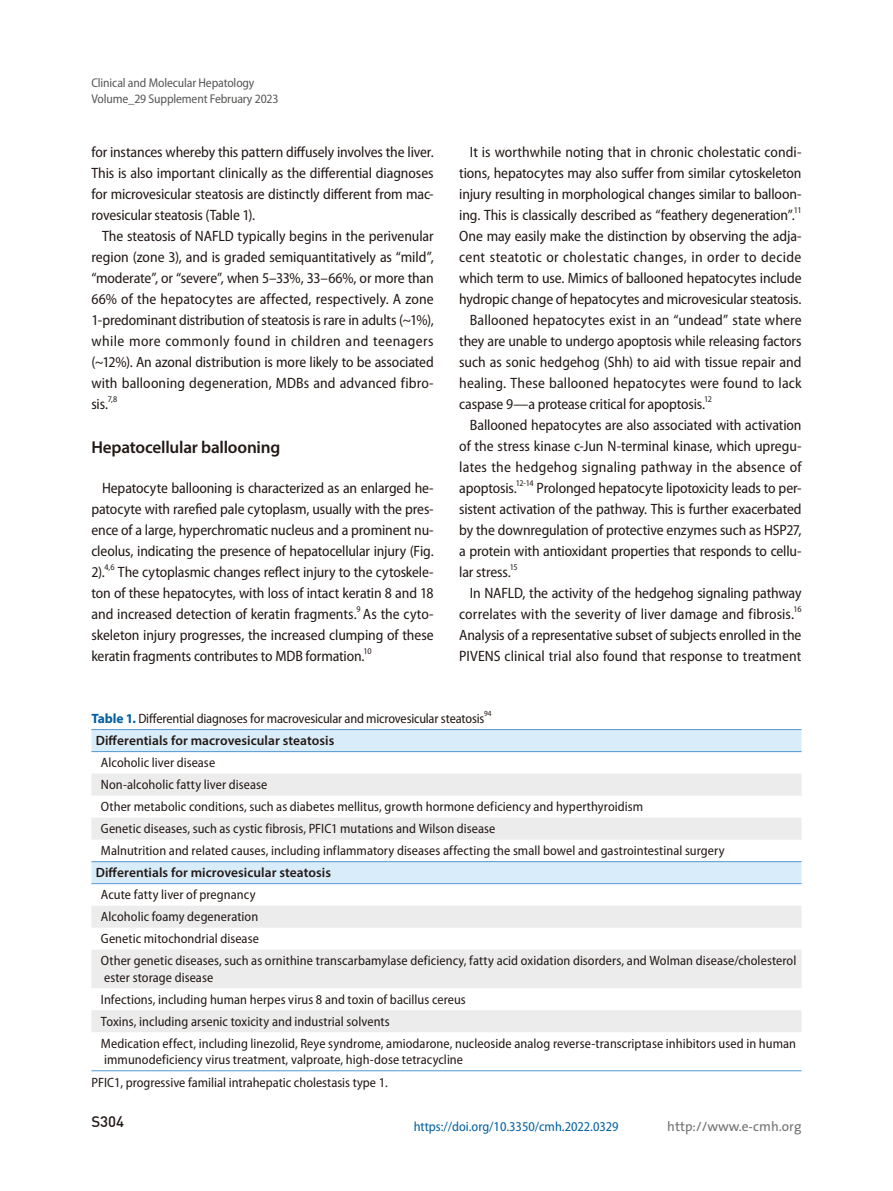
<style>
.page{position:relative;width:893px;height:1191px;background:#fff}
.page>*{position:absolute;margin:0;border:0;box-sizing:border-box;transform-origin:0 0}
._1-s{font:600 17.25px "Myriad Pro";letter-spacing:-.015em;color:#231916}
.본문_영문_-s{font:semi-condensed 15px/21px "Myriad Pro";letter-spacing:-.005em;color:#231916;text-align:justify}
.t1{font:15px "Dinmed";color:#231916}
.표내용-s{font:semi-condensed 13.5px/16.5px "Myriad Pro";letter-spacing:.005em;color:#231916}
.표머리-s{font:600 13.5px "Myriad Pro";letter-spacing:.005em;color:#231916}
.표와그림제목-s{font:semi-condensed 13.5px "Myriad Pro";letter-spacing:-.015em;color:#231916}
.표설명-s{font:semi-condensed 13.5px "Myriad Pro";color:#231916}
.t2{font:semi-condensed 13.5px "Myriad Pro";color:#00609f}
.t3{font:13.5px "The Sans";color:#727272}
.t4{font:semi-condensed 12.75px/15.8px "Myriad Pro";letter-spacing:-.01em;color:#595857}
.본문_영문_-s-2{font:semi-condensed 8.7px "Myriad Pro";letter-spacing:-.05em;color:#231916}
.표와그림제목-s-2{font:semi-condensed 7.8px "Myriad Pro";color:#231916}
.s1{font-weight:700;font-stretch:normal;color:#00609f}
</style>
<div class="page">
<svg style="left:91px;top:730px;width:710px;height:23px;background:#d9ebf8"></svg>
<svg style="left:91px;top:774px;width:710px;height:258px"></svg>
<hr style="left:91px;top:729px;width:710px;height:1px;background:#5497d1">
<hr style="left:91px;top:751px;width:710px;height:1px;background:#5497d1">
<hr style="left:91px;top:861px;width:710px;height:1px;background:#5497d1">
<hr style="left:91px;top:883px;width:710px;height:1px;background:#5497d1">
<hr style="left:91px;top:1070px;width:710px;height:1px;background:#5497d1">
<p class="t4" style="left:91px;top:75px;width:189px">Clinical and Molecular Hepatology<br>Volume_29 Supplement February 2023</p>
<p class="본문_영문_-s" style="left:91px;top:142px;width:344px">for instances whereby this pattern diffusely involves the liver.<br>This is also important clinically as the differential diagnoses for microvesicular steatosis are distinctly different from mac&shy;rovesicular steatosis (Table 1).</p>
<p class="본문_영문_-s" style="left:91px;top:226px;width:344px;text-indent:11px">The steatosis of NAFLD typically begins in the perivenular region (zone 3), and is graded semiquantitatively as “mild”, “moderate”, or “severe”, when 5–33%, 33–66%, or more than 66% of the hepatocytes are affected, respectively. A zone 1-predominant distribution of steatosis is rare in adults (~1%), while more commonly found in children and teenagers (~12%). An azonal distribution is more likely to be associated with ballooning degeneration, MDBs and advanced fibro&shy;sis.</p>
<p class="본문_영문_-s-2" style="left:108px;top:394px;width:11px">7,8</p>
<p class="_1-s" style="left:91px;top:436px;width:190px">Hepatocellular ballooning</p>
<p class="본문_영문_-s" style="left:91px;top:478px;width:344px;text-indent:11px">Hepatocyte ballooning is characterized as an enlarged he&shy;patocyte with rarefied pale cytoplasm, usually with the pres&shy;ence of a large, hyperchromatic nucleus and a prominent nu&shy;cleolus, indicating the presence of hepatocellular injury (Fig.<br>2).</p>
<p class="본문_영문_-s-2" style="left:104px;top:562px;width:12px">4,6</p>
<p class="본문_영문_-s" style="left:91px;top:562px;width:344px;text-indent:26px">The cytoplasmic changes reflect injury to the cytoskele&shy;ton of these hepatocytes, with loss of intact keratin 8 and 18 and increased detection of keratin fragments. As the cyto-</p>
<p class="본문_영문_-s-2" style="left:356px;top:604px;width:6px">9</p>
<p class="본문_영문_-s" style="left:91px;top:625px;width:344px">skeleton injury progresses, the increased clumping of these keratin fragments contributes to MDB formation.</p>
<p class="본문_영문_-s-2" style="left:364px;top:646px;width:10px">10</p>
<p class="본문_영문_-s" style="left:459px;top:142px;width:344px;text-indent:11px">It is worthwhile noting that in chronic cholestatic condi&shy;tions, hepatocytes may also suffer from similar cytoskeleton injury resulting in morphological changes similar to balloon&shy;ing. This is classically described as “feathery degeneration”.</p>
<p class="본문_영문_-s-2" style="left:794px;top:205px;width:9px">11</p>
<p class="본문_영문_-s" style="left:459px;top:226px;width:344px">One may easily make the distinction by observing the adja&shy;cent steatotic or cholestatic changes, in order to decide which term to use. Mimics of ballooned hepatocytes include hydropic change of hepatocytes and microvesicular steatosis.</p>
<p class="본문_영문_-s" style="left:459px;top:310px;width:344px;text-indent:11px">Ballooned hepatocytes exist in an “undead” state where they are unable to undergo apoptosis while releasing factors such as sonic hedgehog (Shh) to aid with tissue repair and healing. These ballooned hepatocytes were found to lack caspase 9—a protease critical for apoptosis.</p>
<p class="본문_영문_-s-2" style="left:704px;top:394px;width:9px">12</p>
<p class="본문_영문_-s" style="left:459px;top:415px;width:344px;text-indent:11px">Ballooned hepatocytes are also associated with activation of the stress kinase c-Jun N-terminal kinase, which upregu&shy;lates the hedgehog signaling pathway in the absence of apoptosis.</p>
<p class="본문_영문_-s-2" style="left:516px;top:478px;width:19px">12-14</p>
<p class="본문_영문_-s" style="left:459px;top:478px;width:344px;text-indent:77px">Prolonged hepatocyte lipotoxicity leads to per&shy;sistent activation of the pathway. This is further exacerbated by the downregulation of protective enzymes such as HSP27, a protein with antioxidant properties that responds to cellu&shy;lar stress.</p>
<p class="본문_영문_-s-2" style="left:510px;top:562px;width:9px">15</p>
<p class="본문_영문_-s" style="left:459px;top:583px;width:344px;text-indent:11px">In NAFLD, the activity of the hedgehog signaling pathway correlates with the severity of liver damage and fibrosis.</p>
<p class="본문_영문_-s-2" style="left:793px;top:604px;width:10px">16</p>
<p class="본문_영문_-s" style="left:459px;top:625px;width:344px">Analysis of a representative subset of subjects enrolled in the<br>PIVENS clinical trial also found that response to treatment</p>
<p class="표와그림제목-s" style="left:91px;top:711px;width:394px"><span class="s1">Table 1.</span> Differential diagnoses for macrovesicular and microvesicular steatosis</p>
<p class="표와그림제목-s-2" style="left:484px;top:709px;width:9px">94</p>
<p class="표머리-s" style="left:96px;top:732px;width:240px">Differentials for macrovesicular steatosis</p>
<p class="표내용-s" style="left:101px;top:754px;width:116px">Alcoholic liver disease</p>
<p class="표내용-s" style="left:101px;top:776px;width:168px">Non-alcoholic fatty liver disease</p>
<p class="표내용-s" style="left:101px;top:798px;width:544px">Other metabolic conditions, such as diabetes mellitus, growth hormone deficiency and hyperthyroidism</p>
<p class="표내용-s" style="left:101px;top:820px;width:396px">Genetic diseases, such as cystic fibrosis, PFIC1 mutations and Wilson disease</p>
<p class="표내용-s" style="left:101px;top:842px;width:625px">Malnutrition and related causes, including inflammatory diseases affecting the small bowel and gastrointestinal surgery</p>
<p class="표머리-s" style="left:96px;top:864px;width:237px">Differentials for microvesicular steatosis</p>
<p class="표내용-s" style="left:101px;top:886px;width:156px">Acute fatty liver of pregnancy</p>
<p class="표내용-s" style="left:101px;top:908px;width:159px">Alcoholic foamy degeneration</p>
<p class="표내용-s" style="left:101px;top:930px;width:159px">Genetic mitochondrial disease</p>
<p class="표내용-s" style="left:101px;top:952px;width:697px">Other genetic diseases, such as ornithine transcarbamylase deficiency, fatty acid oxidation disorders, and Wolman disease/cholesterol ester storage disease</p>
<p class="표내용-s" style="left:101px;top:991px;width:366px">Infections, including human herpes virus 8 and toxin of bacillus cereus</p>
<p class="표내용-s" style="left:101px;top:1013px;width:290px">Toxins, including arsenic toxicity and industrial solvents</p>
<p class="표내용-s" style="left:101px;top:1035px;width:697px">Medication effect, including linezolid, Reye syndrome, amiodarone, nucleoside analog reverse-transcriptase inhibitors used in human immunodeficiency virus treatment, valproate, high-dose tetracycline</p>
<p class="표설명-s" style="left:91px;top:1074px;width:298px">PFIC1, progressive familial intrahepatic cholestasis type 1.</p>
<p class="t1" style="left:91px;top:1112px;width:34px">S304</p>
<p class="t2" style="left:414px;top:1119px;width:206px">https://doi.org/10.3350/cmh.2022.0329</p>
<p class="t3" style="left:667px;top:1115px;width:136px">http://www.e-cmh.org</p>
</div>
